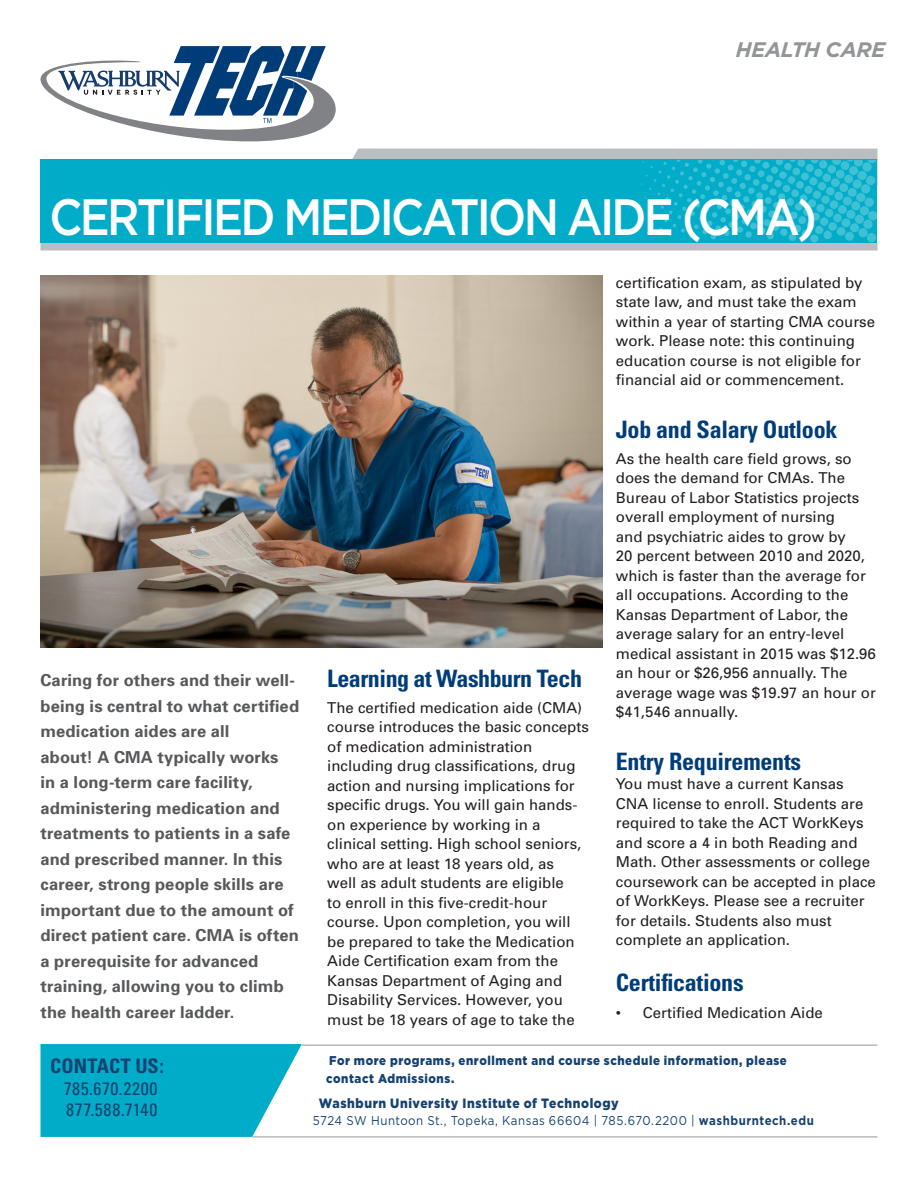
<style>
.page{position:relative;width:918px;height:1188px;background:#fff}
.page>*{position:absolute;margin:0;border:0;box-sizing:border-box;transform-origin:0 0}
.t1{font:500 51px "Gotham";letter-spacing:-.06em;color:#fff;scale:.88 1}
.t2{font:700 condensed 24px "Univers";letter-spacing:-.01em;color:#003d78}
.Bulleted_list{font:italic 700 21px "Gotham";letter-spacing:-.015em;color:#939598}
.Bullets{font:700 condensed 19.95px "Univers";letter-spacing:.005em;color:#164271}
.Bullets-2{font:condensed 18px "Univers";letter-spacing:.035em;color:#164271}
.Bullets-3{font:700 16.5px/25.5px "Univers";letter-spacing:.01em;color:#57585a}
.t3{font:15px/19.5px "Univers";color:#231f20}
.Bullets-4{font:900 13.5px "Gotham";letter-spacing:.045em;color:#164271;scale:.9 1}
.Bullets-5{font:900 12.75px/17.9px "Gotham";letter-spacing:.05em;color:#164271;scale:.9 1}
.Bullets-6{font:12.75px "Gotham";letter-spacing:.045em;color:#164271;scale:.9 1}
.s1{font-weight:700}
</style>
<div class="page">
<div style="left:40px;top:160px;width:838px;height:83px;background:#00acc8"></div>
<svg style="left:41px;top:46px;width:295px;height:95px"></svg>
<div style="left:40px;top:243px;width:838px;height:7px;background:#bcbdc0"></div>
<div style="left:867px;top:233px;width:9px;height:9px;background:#3fc0d5;border-radius:50%"></div>
<svg style="left:845px;top:232px;width:9px;height:9px"></svg>
<div style="left:810px;top:235px;width:8px;height:8px;background:#3fc0d5;border-radius:50%"></div>
<div style="left:789px;top:233px;width:7px;height:8px;background:#3fc0d5;border-radius:50%"></div>
<svg style="left:337px;top:148px;width:541px;height:91px"></svg>
<hr style="left:302px;top:1045px;width:576px;height:1px;background:#939598">
<svg style="left:40px;top:1044px;width:262px;height:93px;background:#18b4cd"></svg>
<hr style="left:252px;top:1137px;width:626px;height:1px;background:#939598">
<img style="left:40px;top:275px;width:562px;height:373px">
<p class="Bulleted_list" style="left:736px;top:38px;width:151px">HEALTH CARE</p>
<p class="t1" style="left:49px;top:188px;width:874px">CERTIFIED MEDICATION AIDE (CMA)</p>
<p class="t3" style="left:616px;top:272px;width:261px">certification exam, as stipulated by state law, and must take the exam within a year of starting CMA course work. Please note: this continuing education course is not eligible for financial aid or commencement.</p>
<p class="t2" style="left:616px;top:414px;width:223px">Job and Salary Outlook</p>
<p class="t3" style="left:616px;top:448px;width:262px">As the health care field grows, so does the demand for CMAs. The<br>Bureau of Labor Statistics projects overall employment of nursing<br>and psychiatric aides to grow by<br>20 percent between 2010 and 2020, which is faster than the average for all occupations. According to the<br>Kansas Department of Labor, the average salary for an entry-level medical assistant in 2015 was $12.96 an hour or $26,956 annually. The average wage was $19.97 an hour or $41,546 annually.</p>
<p class="t2" style="left:616px;top:746px;width:187px">Entry Requirements</p>
<p class="t3" style="left:616px;top:774px;width:262px">You must have a current Kansas<br>CNA license to enroll. Students are required to take the ACT WorkKeys and score a 4 in both Reading and<br>Math. Other assessments or college coursework can be accepted in place of WorkKeys. Please see a recruiter for details. Students also must complete an application.</p>
<p class="t2" style="left:616px;top:968px;width:129px">Certifications</p>
<p class="t3" style="left:616px;top:1003px;width:209px">• Certified Medication Aide</p>
<p class="Bullets-5" style="left:326px;top:1051px;width:513px">For more programs, enrollment and course schedule information, please contact Admissions.</p>
<p class="Bullets-4" style="left:319px;top:1095px;width:335px">Washburn University Institute of Technology</p>
<p class="Bullets-6" style="left:313px;top:1114px;width:558px">5724 SW Huntoon St., Topeka, Kansas 66604 | 785.670.2200 | <span class="s1">washburntech.edu</span></p>
<p class="Bullets-3" style="left:40px;top:667px;width:260px">Caring for others and their well&shy;being is central to what certified medication aides are all<br>about! A CMA typically works<br>in a long-term care facility, administering medication and treatments to patients in a safe and prescribed manner. In this career, strong people skills are important due to the amount of direct patient care. CMA is often a prerequisite for advanced training, allowing you to climb the health career ladder.</p>
<p class="t2" style="left:327px;top:663px;width:256px">Learning at Washburn Tech</p>
<p class="t3" style="left:327px;top:698px;width:263px">The certified medication aide (CMA) course introduces the basic concepts of medication administration including drug classifications, drug action and nursing implications for specific drugs. You will gain hands&shy;on experience by working in a clinical setting. High school seniors, who are at least 18 years old, as<br>well as adult students are eligible<br>to enroll in this five-credit-hour course. Upon completion, you will be prepared to take the Medication Aide Certification exam from the Kansas Department of Aging and Disability Services. However, you must be 18 years of age to take the</p>
<p class="Bullets" style="left:50px;top:1054px;width:115px">CONTACT US:</p>
<p class="Bullets-2" style="left:64px;top:1077px;width:95px">785.670.2200</p>
<p class="Bullets-2" style="left:66px;top:1098px;width:93px">877.588.7140</p>
</div>
